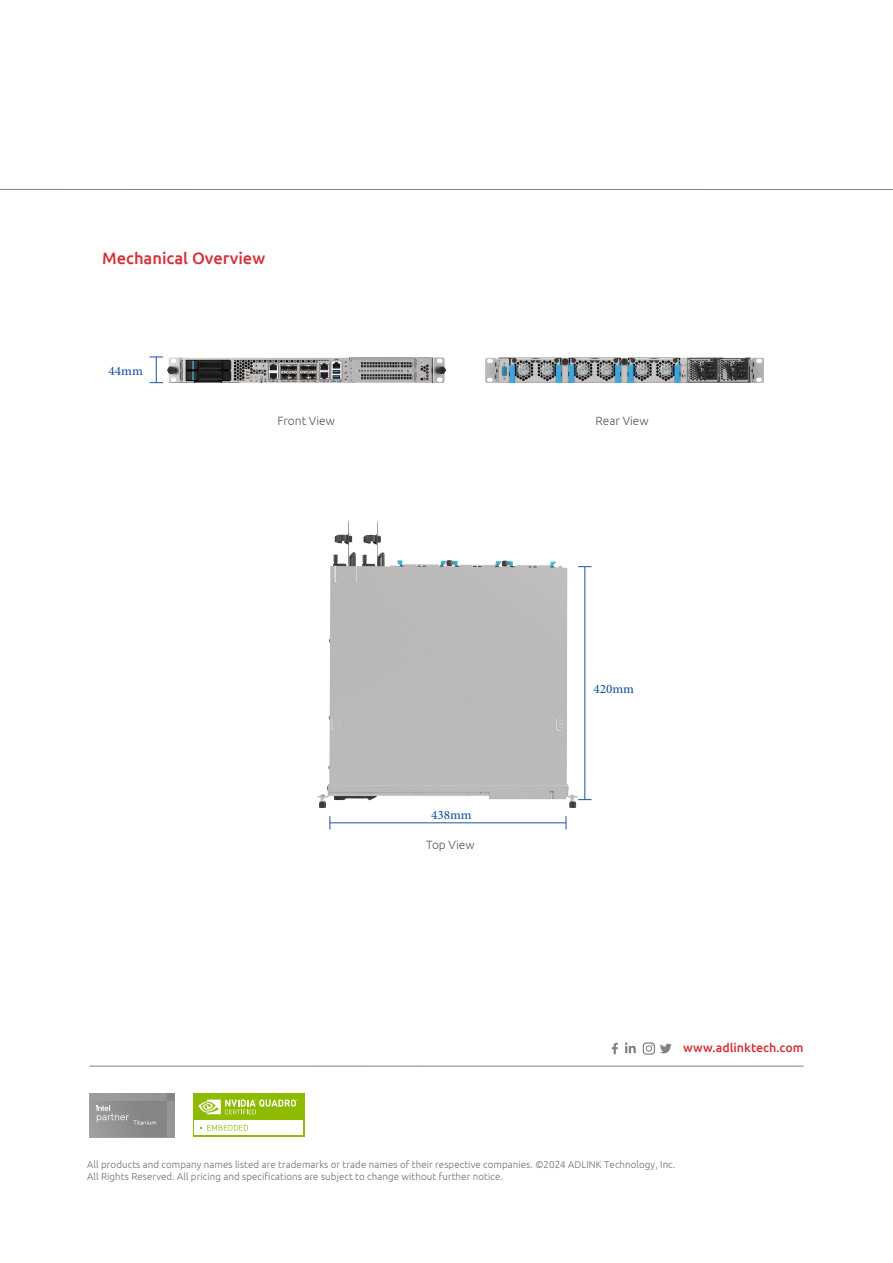
<style>
.page{position:relative;width:893px;height:1263px;background:#fff}
.page>*{position:absolute;margin:0;border:0;box-sizing:border-box;transform-origin:0 0}
.t1{font:18px "Adobe Arabic";color:#1953a4}
.t2{font:500 16.5px "Ubuntu";color:#d43238}
.t3{font:500 12.45px "Ubuntu";color:#d43238}
.t4{font:300 12px "Ubuntu";color:#57585a}
.t5{font:300 9.9px/11.7px "Ubuntu";letter-spacing:.01em;color:#6c6d70}
</style>
<div class="page">
<hr style="left:0;top:189px;width:893px;height:1px;background:#808285">
<img style="left:167px;top:357px;width:278px;height:25px">
<img style="left:485px;top:357px;width:278px;height:25px">
<svg style="left:150px;top:357px;width:13px;height:26px"></svg>
<hr style="left:90px;top:1066px;width:713px;height:1px;background:#808285">
<svg style="left:612px;top:1043px;width:6px;height:11px"></svg>
<svg style="left:625px;top:1042px;width:11px;height:11px"></svg>
<svg style="left:643px;top:1042px;width:29px;height:13px"></svg>
<svg style="left:89px;top:1093px;width:86px;height:44px;background:#939393"></svg>
<div style="left:193px;top:1093px;width:112px;height:43px;background:#8dbb00"></div>
<div style="left:195px;top:1120px;width:108px;height:15px;background:#fff"></div>
<svg style="left:199px;top:1099px;width:99px;height:15px"></svg>
<svg style="left:200px;top:1125px;width:48px;height:5px"></svg>
<img style="left:318px;top:520px;width:260px;height:287px">
<svg style="left:330px;top:816px;width:1px;height:13px"></svg>
<hr style="left:330px;top:822px;width:236px;height:1px;background:#1a53a4">
<svg style="left:566px;top:816px;width:1px;height:13px"></svg>
<svg style="left:578px;top:566px;width:14px;height:1px"></svg>
<hr style="left:584px;top:567px;width:1px;height:233px;background:#1a53a4">
<svg style="left:578px;top:799px;width:14px;height:1px"></svg>
<h2 class="t2" style="left:102px;top:248px;width:165px">Mechanical Overview</h2>
<h1 class="t1" style="left:109px;top:359px;width:36px">44mm</h1>
<p class="t4" style="left:278px;top:414px;width:59px">Front View</p>
<p class="t4" style="left:596px;top:414px;width:55px">Rear View</p>
<h1 class="t1" style="left:431px;top:803px;width:42px">438mm</h1>
<p class="t4" style="left:426px;top:837px;width:50px">Top View</p>
<h1 class="t1" style="left:593px;top:676px;width:42px">420mm</h1>
<p class="t3" style="left:683px;top:1040px;width:122px">www.adlinktech.com</p>
<p class="t5" style="left:87px;top:1158px;width:589px">All products and company names listed are trademarks or trade names of their respective companies. ©2024 ADLINK Technology, Inc.<br>All Rights Reserved. All pricing and specifications are subject to change without further notice.</p>
</div>
